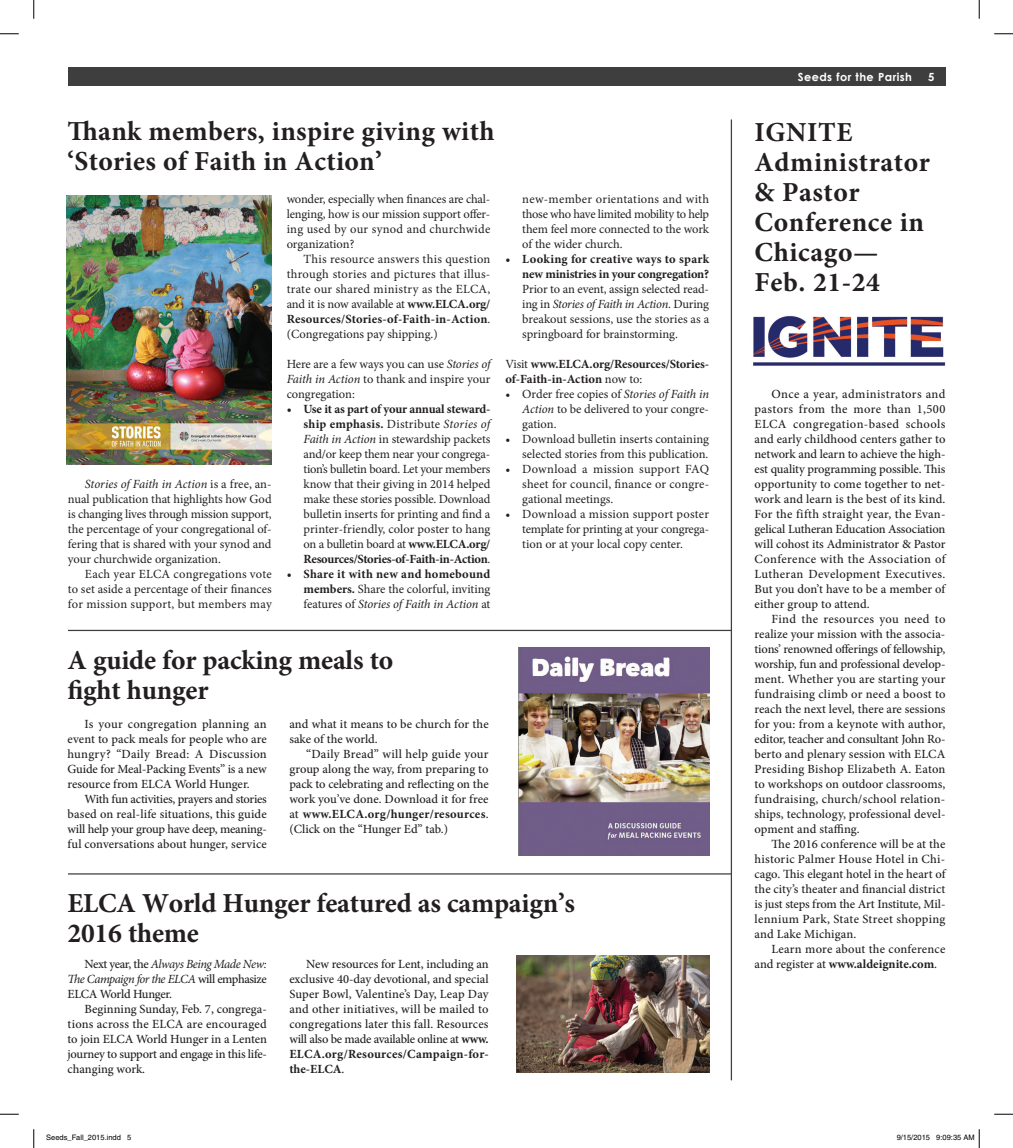
<style>
.page{position:relative;width:1013px;height:1148px;background:#fff}
.page>*{position:absolute;margin:0;border:0;box-sizing:border-box;transform-origin:0 0}
.t1{font:700 27.5px/30px "Minion Pro";letter-spacing:.01em;color:#231f20}
.t2{font:700 27.5px/30px "Minion Pro";letter-spacing:-.01em;color:#231f20}
.t3{font:500 12.5px/15px "Minion Pro";color:#231f20;text-align:justify}
.t4{font:12.5px/15px "Minion Pro";color:#231f20;text-align:justify}
.t5{font:700 12.5px/15px "Minion Pro";letter-spacing:-.005em;color:#231f20;text-align:right}
.t6{font:700 11.25px "Century Gothic";letter-spacing:.04em;color:#fff}
.t7{font:7.5px "Helvetica";color:#000}
.s1{font-style:italic}
.s2{font-weight:700}
.s3{font-weight:400}
.s4{font-weight:400;font-style:italic}
</style>
<div class="page">
<div style="left:68px;top:68px;width:877px;height:18px;background:#3e3e3f"></div>
<img style="left:518px;top:647px;width:191px;height:208px">
<img style="left:66px;top:196px;width:205px;height:268px">
<img style="left:753px;top:316px;width:193px;height:50px">
<hr style="left:68px;top:630px;width:663px;height:1px;background:#3e3e3f">
<hr style="left:68px;top:873px;width:663px;height:1px;background:#3e3e3f">
<hr style="left:730px;top:119px;width:2px;height:961px;background:#3e3e3f">
<img style="left:517px;top:955px;width:192px;height:117px">
<svg style="left:0;top:33px;width:19px;height:2px"></svg>
<svg style="left:994px;top:33px;width:19px;height:2px"></svg>
<svg style="left:0;top:1113px;width:19px;height:2px"></svg>
<svg style="left:994px;top:1113px;width:19px;height:2px"></svg>
<svg style="left:33px;top:0;width:2px;height:19px"></svg>
<svg style="left:33px;top:1129px;width:2px;height:19px"></svg>
<svg style="left:978px;top:0;width:2px;height:19px"></svg>
<svg style="left:978px;top:1129px;width:2px;height:19px"></svg>
<h1 class="t1" style="left:68px;top:115px;width:428px">Thank members, inspire giving with ‘Stories of Faith in Action’</h1>
<p class="t4" style="left:68px;top:476px;width:205px;text-indent:17px"><span class="s1">Stories of Faith in Action</span> is a free, an&shy;nual publication that highlights how God is changing lives through mission support, the percentage of your congregational of&shy;fering that is shared with your synod and your churchwide organization.</p>
<p class="t4" style="left:68px;top:566px;width:205px;text-indent:17px">Each year ELCA congregations vote to set aside a percentage of their finances for mission support, but members may</p>
<p class="t4" style="left:287px;top:191px;width:205px">wonder, especially when finances are chal&shy;lenging, how is our mission support offer&shy;ing used by our synod and churchwide organization?</p>
<p class="t4" style="left:287px;top:251px;width:205px;text-indent:17px">This resource answers this question through stories and pictures that illus&shy;trate our shared ministry as the ELCA, and it is now available at <span class="s2">www.ELCA.org/ Resources/Stories-of-Faith-in-Action</span>. (Congregations pay shipping.)</p>
<p class="t4" style="left:287px;top:356px;width:205px">Here are a few ways you can use <span class="s1">Stories of Faith in Action</span> to thank and inspire your congregation:</p>
<p class="t4" style="left:303px;top:401px;width:188px;text-indent:-17px"><span class="s2">• Use it as part of your annual steward&shy;ship emphasis.</span> Distribute <span class="s1">Stories of Faith in Action</span> in stewardship packets and/or keep them near your congrega&shy;tion’s bulletin board. Let your members know that their giving in 2014 helped make these stories possible. Download bulletin inserts for printing and find a printer-friendly, color poster to hang on a bulletin board at <span class="s2">www.ELCA.org/ Resources/Stories-of-Faith-in-Action</span>.</p>
<p class="t4" style="left:303px;top:566px;width:188px;text-indent:-17px"><span class="s2">• Share it with new and homebound members.</span> Share the colorful, inviting features of <span class="s1">Stories of Faith in Action</span> at</p>
<p class="t4" style="left:522px;top:191px;width:188px">new-member orientations and with those who have limited mobility to help them feel more connected to the work of the wider church.</p>
<p class="t5" style="left:505px;top:251px;width:205px">• Looking for creative ways to spark new ministries in your congregation?</p>
<p class="t4" style="left:522px;top:281px;width:188px">Prior to an event, assign selected read&shy;ing in <span class="s1">Stories of Faith in Action</span>. During breakout sessions, use the stories as a springboard for brainstorming.</p>
<p class="t5" style="left:505px;top:356px;width:205px;text-align:left"><span class="s3">Visit</span> www.ELCA.org/Resources/Stories&shy;of-Faith-in-Action <span class="s3">now to:</span></p>
<p class="t4" style="left:522px;top:386px;width:188px;text-indent:-17px">• Order free copies of <span class="s1">Stories of Faith in Action</span> to be delivered to your congre&shy;gation.</p>
<p class="t4" style="left:505px;top:431px;width:205px;text-align:right">• Download bulletin inserts containing selected stories from this publication.</p>
<p class="t4" style="left:522px;top:461px;width:188px;text-indent:-17px">• Download a mission support FAQ sheet for council, finance or congre&shy;gational meetings.</p>
<p class="t4" style="left:522px;top:506px;width:188px;text-indent:-17px">• Download a mission support poster template for printing at your congrega&shy;tion or at your local copy center.</p>
<h1 class="t2" style="left:68px;top:645px;width:327px">A guide for packing meals to fight hunger</h1>
<p class="t3" style="left:68px;top:716px;width:201px;text-indent:17px">Is your congregation planning an event to pack meals for people who are hungry? “Daily Bread: A Discussion Guide for Meal-Packing Events” is a new resource from ELCA World Hunger.</p>
<p class="t3" style="left:68px;top:791px;width:201px;text-indent:17px">With fun activities, prayers and stories based on real-life situations, this guide will help your group have deep, meaning&shy;ful conversations about hunger, service</p>
<p class="t3" style="left:289px;top:716px;width:201px">and what it means to be church for the sake of the world.</p>
<p class="t3" style="left:289px;top:746px;width:201px;text-indent:17px">“Daily Bread” will help guide your group along the way, from preparing to pack to celebrating and reflecting on the work you’ve done. Download it for free at <span class="s2">www.ELCA.org/hunger/resources</span>. (Click on the “Hunger Ed” tab.)</p>
<h1 class="t2" style="left:68px;top:887px;width:509px">ELCA World Hunger featured as campaign’s<br>2016 theme</h1>
<p class="t3" style="left:68px;top:956px;width:201px;text-indent:17px">Next year, the <span class="s4">Always Being Made New:<br>The Campaign for the ELCA</span> will emphasize ELCA World Hunger.</p>
<p class="t3" style="left:68px;top:1001px;width:201px;text-indent:17px">Beginning Sunday, Feb. 7, congrega&shy;tions across the ELCA are encouraged to join ELCA World Hunger in a Lenten journey to support and engage in this life&shy;changing work.</p>
<p class="t3" style="left:289px;top:956px;width:201px;text-indent:17px">New resources for Lent, including an exclusive 40-day devotional, and special Super Bowl, Valentine’s Day, Leap Day and other initiatives, will be mailed to congregations later this fall. Resources will also be made available online at <span class="s2">www.<br>ELCA.org/Resources/Campaign-for&shy;the-ELCA</span>.</p>
<p class="t6" style="left:797px;top:69px;width:116px">Seeds for the Parish</p>
<p class="t6" style="left:928px;top:69px;width:8px">5</p>
<h1 class="t1" style="left:754px;top:116px;width:177px">IGNITE<br>Administrator &amp; Pastor<br>Conference in<br>Chicago—<br>Feb. 21-24</h1>
<p class="t3" style="left:754px;top:386px;width:192px;text-indent:17px">Once a year, administrators and pastors from the more than 1,500<br>ELCA congregation-based schools and early childhood centers gather to network and learn to achieve the high&shy;est quality programming possible. This opportunity to come together to net&shy;work and learn is the best of its kind.<br>For the fifth straight year, the Evan&shy;gelical Lutheran Education Association will cohost its Administrator &amp; Pastor Conference with the Association of Lutheran Development Executives.<br>But you don’t have to be a member of either group to attend.</p>
<p class="t3" style="left:754px;top:611px;width:192px;text-indent:17px">Find the resources you need to realize your mission with the associa&shy;tions’ renowned offerings of fellowship, worship, fun and professional develop&shy;ment. Whether you are starting your fundraising climb or need a boost to reach the next level, there are sessions for you: from a keynote with author, editor, teacher and consultant John Ro&shy;berto and plenary session with ELCA Presiding Bishop Elizabeth A. Eaton to workshops on outdoor classrooms, fundraising, church/school relation&shy;ships, technology, professional devel&shy;opment and staffing.</p>
<p class="t3" style="left:754px;top:836px;width:192px;text-indent:17px">The 2016 conference will be at the historic Palmer House Hotel in Chi&shy;cago. This elegant hotel in the heart of the city’s theater and financial district is just steps from the Art Institute, Mil&shy;lennium Park, State Street shopping and Lake Michigan.</p>
<p class="t3" style="left:754px;top:941px;width:192px;text-indent:17px">Learn more about the conference and register at <span class="s2">www.aldeignite.com</span>.</p>
<p class="t7" style="left:46px;top:1133px;width:87px">Seeds_Fall_2015.indd 5</p>
<p class="t7" style="left:896px;top:1133px;width:79px">9/15/2015 9:09:35 AM</p>
</div>
